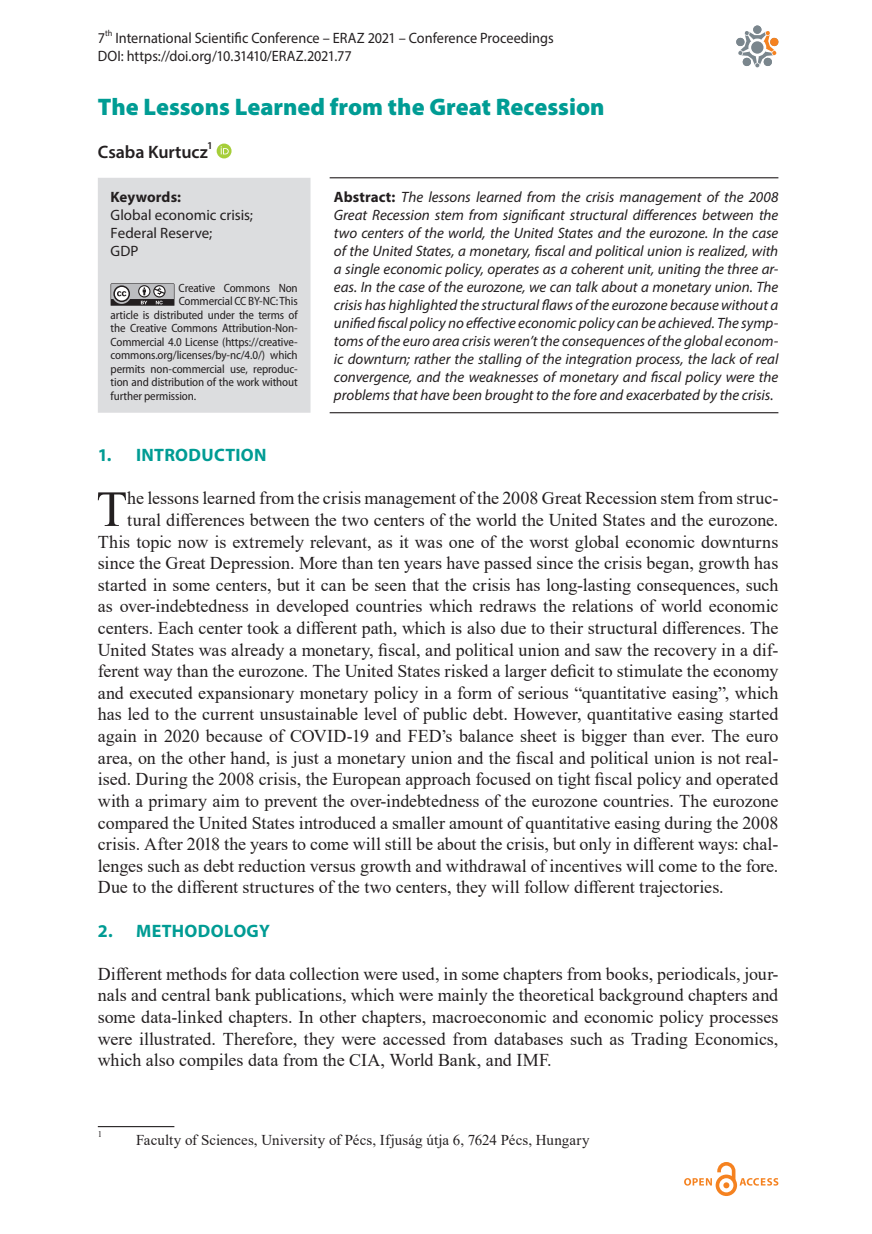
<style>
.page{position:relative;width:872px;height:1234px;background:#fff}
.page>*{position:absolute;margin:0;border:0;box-sizing:border-box;transform-origin:0 0}
.Normal_Prvi_pasus{font:50.55px "Times New Roman";color:#231f20}
.Naslov_1{font:900 24px "Myriad Pro";color:#009c94}
.Normal_Prvi_pasus-2{font:18px/21.6px "Times New Roman";color:#231f20;text-align:justify}
.Naslov_2{font:700 18px "Myriad Pro";letter-spacing:.02em;color:#009c94}
.Autor{font:600 18px "Myriad Pro";letter-spacing:-.005em;color:#231f20}
.Abstract{font:italic 15px/18px "Myriad Pro";color:#231f20;text-align:justify}
.Zaglavlje-1{font:15px "Myriad Pro";color:#231f20;scale:.95 1}
.Fusnota{font:15px "Times New Roman";letter-spacing:.005em;color:#231f20}
.Keywords{font:15px "Myriad Pro";color:#231f20}
.Keywords-2{font:700 15px "Myriad Pro";letter-spacing:.005em;color:#231f20}
.CCommons{font:semi-condensed 12px "Myriad Pro";letter-spacing:-.01em;color:#231f20}
.Autor-2{font:600 10.5px "Myriad Pro";color:#231f20}
.Zaglavlje-1-2{font:8.7px "Myriad Pro";color:#231f20;scale:.95 1}
.Fusnota-2{font:8.7px "Times New Roman";color:#231f20}
.s1{font-weight:700;font-style:normal}
</style>
<div class="page">
<div style="left:753px;top:26px;width:8px;height:8px;background:#7a868d;border-radius:50%"></div>
<svg style="left:736px;top:30px;width:42px;height:38px"></svg>
<div style="left:751px;top:41px;width:12px;height:13px;background:#7a868d;border-radius:50%"></div>
<svg style="left:684px;top:1162px;width:94px;height:33px"></svg>
<svg style="left:217px;top:144px;width:14px;height:14px"></svg>
<svg style="left:217px;top:143px;width:14px;height:15px"></svg>
<svg style="left:221px;top:146px;width:8px;height:8px"></svg>
<div style="left:98px;top:178px;width:212px;height:234px;background:#dcdddf"></div>
<hr style="left:330px;top:177px;width:448px;height:1px;background:#231f20">
<hr style="left:330px;top:412px;width:448px;height:1px;background:#231f20">
<svg style="left:111px;top:283px;width:63px;height:22px"></svg>
<hr style="left:98px;top:1125px;width:76px;height:1px;background:#231f20">
<p class="Zaglavlje-1-2" style="left:105px;top:28px;width:9px">th</p>
<p class="Zaglavlje-1" style="left:115px;top:29px;width:463px">International Scientific Conference – ERAZ 2021 – Conference Proceedings</p>
<p class="Zaglavlje-1" style="left:98px;top:47px;width:269px">DOI: https://doi.org/10.31410/ERAZ.2021.77</p>
<p class="Naslov_1" style="left:98px;top:93px;width:508px">The Lessons Learned from the Great Recession</p>
<p class="Autor" style="left:98px;top:141px;width:112px">Csaba Kurtucz</p>
<p class="Autor-2" style="left:207px;top:139px;width:7px">1</p>
<p class="Keywords-2" style="left:111px;top:187px;width:72px">Keywords:</p>
<p class="Keywords" style="left:111px;top:205px;width:144px">Global economic crisis;</p>
<p class="Keywords" style="left:111px;top:223px;width:103px">Federal Reserve;</p>
<p class="Keywords" style="left:111px;top:241px;width:29px">GDP</p>
<p class="Zaglavlje-1" style="left:98px;top:29px;width:9px">7</p>
<p class="Abstract" style="left:334px;top:187px;width:446px"><span class="s1">Abstract:</span> The lessons learned from the crisis management of the 2008<br>Great Recession stem from significant structural differences between the two centers of the world, the United States and the eurozone. In the case of the United States, a monetary, fiscal and political union is realized, with a single economic policy, operates as a coherent unit, uniting the three ar&shy;eas. In the case of the eurozone, we can talk about a monetary union. The crisis has highlighted the structural flaws of the eurozone because without a unified fiscal policy no effective economic policy can be achieved. The symp&shy;toms of the euro area crisis weren’t the consequences of the global econom&shy;ic downturn; rather the stalling of the integration process, the lack of real convergence, and the weaknesses of monetary and fiscal policy were the problems that have been brought to the fore and exacerbated by the crisis.</p>
<p class="CCommons" style="left:179px;top:281px;width:121px">Creative Commons Non</p>
<p class="CCommons" style="left:179px;top:295px;width:120px">Commercial CC BY-NC: This</p>
<p class="CCommons" style="left:111px;top:308px;width:189px">article is distributed under the terms of</p>
<p class="CCommons" style="left:111px;top:322px;width:189px">the Creative Commons Attribution-Non-</p>
<p class="CCommons" style="left:111px;top:335px;width:189px">Commercial 4.0 License (https://creative-</p>
<p class="CCommons" style="left:111px;top:349px;width:189px">commons.org/licenses/by-nc/4.0/) which</p>
<p class="CCommons" style="left:111px;top:362px;width:189px">permits non-commercial use, reproduc-</p>
<p class="CCommons" style="left:111px;top:376px;width:189px">tion and distribution of the work without</p>
<p class="CCommons" style="left:111px;top:389px;width:87px">further permission.</p>
<p class="Naslov_2" style="left:98px;top:443px;width:170px">1. INTRODUCTION</p>
<p class="Normal_Prvi_pasus" style="left:96px;top:473px;width:32px">T</p>
<p class="Normal_Prvi_pasus-2" style="left:127px;top:487px;width:652px">he lessons learned from the crisis management of the 2008 Great Recession stem from struc-</p>
<p class="Normal_Prvi_pasus-2" style="left:127px;top:508px;width:652px">tural differences between the two centers of the world the United States and the eurozone.</p>
<p class="Normal_Prvi_pasus-2" style="left:98px;top:530px;width:682px">This topic now is extremely relevant, as it was one of the worst global economic downturns</p>
<p class="Normal_Prvi_pasus-2" style="left:98px;top:551px;width:682px">since the Great Depression. More than ten years have passed since the crisis began, growth has</p>
<p class="Normal_Prvi_pasus-2" style="left:98px;top:573px;width:682px">started in some centers, but it can be seen that the crisis has long-lasting consequences, such</p>
<p class="Normal_Prvi_pasus-2" style="left:98px;top:595px;width:682px">as over-indebtedness in developed countries which redraws the relations of world economic</p>
<p class="Normal_Prvi_pasus-2" style="left:98px;top:616px;width:682px">centers. Each center took a different path, which is also due to their structural differences. The</p>
<p class="Normal_Prvi_pasus-2" style="left:98px;top:638px;width:682px">United States was already a monetary, fiscal, and political union and saw the recovery in a dif-</p>
<p class="Normal_Prvi_pasus-2" style="left:98px;top:659px;width:682px">ferent way than the eurozone. The United States risked a larger deficit to stimulate the economy</p>
<p class="Normal_Prvi_pasus-2" style="left:98px;top:681px;width:682px">and executed expansionary monetary policy in a form of serious “quantitative easing”, which</p>
<p class="Normal_Prvi_pasus-2" style="left:98px;top:703px;width:682px">has led to the current unsustainable level of public debt. However, quantitative easing started</p>
<p class="Normal_Prvi_pasus-2" style="left:98px;top:724px;width:682px">again in 2020 because of COVID-19 and FED’s balance sheet is bigger than ever. The euro</p>
<p class="Normal_Prvi_pasus-2" style="left:98px;top:746px;width:682px">area, on the other hand, is just a monetary union and the fiscal and political union is not real-</p>
<p class="Normal_Prvi_pasus-2" style="left:98px;top:767px;width:682px">ised. During the 2008 crisis, the European approach focused on tight fiscal policy and operated</p>
<p class="Normal_Prvi_pasus-2" style="left:98px;top:789px;width:682px">with a primary aim to prevent the over-indebtedness of the eurozone countries. The eurozone</p>
<p class="Normal_Prvi_pasus-2" style="left:98px;top:811px;width:682px">compared the United States introduced a smaller amount of quantitative easing during the 2008</p>
<p class="Normal_Prvi_pasus-2" style="left:98px;top:832px;width:682px">crisis. After 2018 the years to come will still be about the crisis, but only in different ways: chal-</p>
<p class="Normal_Prvi_pasus-2" style="left:98px;top:854px;width:682px">lenges such as debt reduction versus growth and withdrawal of incentives will come to the fore.</p>
<p class="Normal_Prvi_pasus-2" style="left:98px;top:875px;width:627px">Due to the different structures of the two centers, they will follow different trajectories.</p>
<p class="Naslov_2" style="left:98px;top:918px;width:174px">2. METHODOLOGY</p>
<p class="Normal_Prvi_pasus-2" style="left:98px;top:962px;width:682px">Different methods for data collection were used, in some chapters from books, periodicals, jour&shy;nals and central bank publications, which were mainly the theoretical background chapters and some data-linked chapters. In other chapters, macroeconomic and economic policy processes were illustrated. Therefore, they were accessed from databases such as Trading Economics, which also compiles data from the CIA, World Bank, and IMF.</p>
<p class="Fusnota-2" style="left:98px;top:1127px;width:6px">1</p>
<p class="Fusnota" style="left:136px;top:1128px;width:455px">Faculty of Sciences, University of Pécs, Ifjuság útja 6, 7624 Pécs, Hungary</p>
</div>
